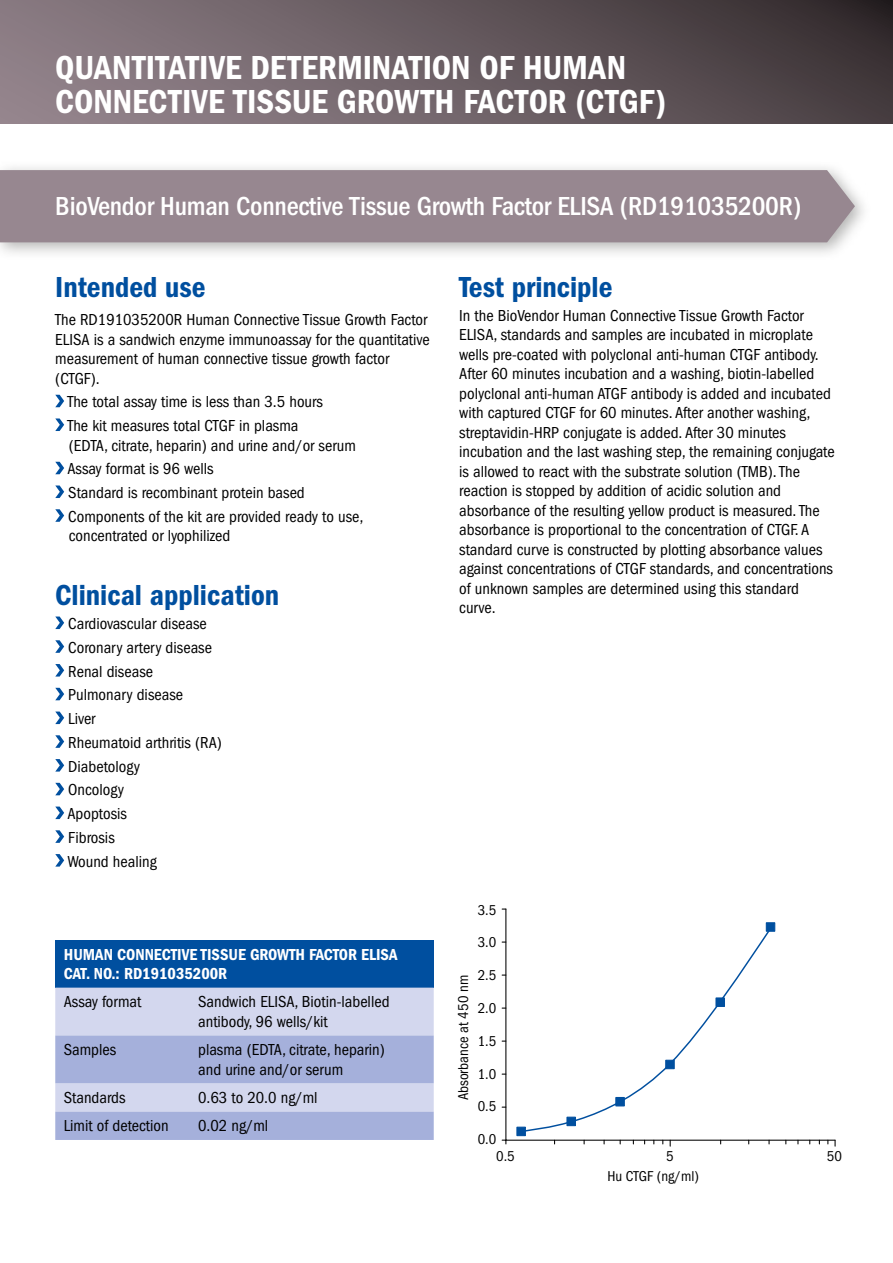
<style>
.page{position:relative;width:893px;height:1263px;background:#fff}
.page>*{position:absolute;margin:0;border:0;box-sizing:border-box;transform-origin:0 0}
.t1{font:34.5px/34.5px "ITC Franklin Gothic Std Dm Cd";color:#fff}
.t2{font:30px "ITC Franklin Gothic Std Dm Cd";color:#004f9f}
.t3{font:500 condensed 27px "ITC Franklin Gothic Std";letter-spacing:-.01em;color:#fff}
.t4{font:condensed 16.5px/19.5px "ITC Franklin Gothic Std";color:#000}
.t5{font:16.5px/19.5px "ITC Franklin Gothic Std Dm Cd";color:#fff}
.t6{font:condensed 14.7px "ITC Franklin Gothic Std";color:#000}
</style>
<div class="page">
<div style="left:0;top:0;width:893px;height:123px;background:linear-gradient(to right,#94858d,#3d3437)"></div>
<div style="left:0;top:161px;width:871px;height:99px;background:#9d9d9c;opacity:.75"></div>
<div style="left:0;top:170px;width:855px;height:72px;background:#978790"></div>
<svg style="left:55px;top:395px;width:9px;height:12px"></svg>
<svg style="left:55px;top:418px;width:9px;height:13px"></svg>
<svg style="left:55px;top:462px;width:9px;height:12px"></svg>
<svg style="left:55px;top:485px;width:9px;height:13px"></svg>
<svg style="left:55px;top:509px;width:9px;height:13px"></svg>
<svg style="left:55px;top:616px;width:9px;height:13px"></svg>
<svg style="left:55px;top:640px;width:9px;height:13px"></svg>
<svg style="left:55px;top:664px;width:9px;height:12px"></svg>
<svg style="left:55px;top:688px;width:9px;height:12px"></svg>
<svg style="left:55px;top:711px;width:9px;height:13px"></svg>
<svg style="left:55px;top:735px;width:9px;height:13px"></svg>
<svg style="left:55px;top:759px;width:9px;height:12px"></svg>
<svg style="left:55px;top:783px;width:9px;height:12px"></svg>
<svg style="left:55px;top:806px;width:9px;height:13px"></svg>
<svg style="left:55px;top:830px;width:9px;height:13px"></svg>
<svg style="left:55px;top:854px;width:9px;height:12px"></svg>
<div style="left:55px;top:940px;width:379px;height:48px;background:#004f9f"></div>
<div style="left:55px;top:988px;width:379px;height:47px;background:#d3d7ee"></div>
<svg style="left:55px;top:1035px;width:379px;height:105px;background:#b2bbe0"></svg>
<svg style="left:505px;top:908px;width:331px;height:233px"></svg>
<svg style="left:834px;top:1140px;width:2px;height:6px"></svg>
<div style="left:766px;top:923px;width:9px;height:8px;background:#004f9f"></div>
<div style="left:766px;top:922px;width:9px;height:10px;border:1px solid #004f9f"></div>
<div style="left:517px;top:1127px;width:8px;height:8px;background:#004f9f"></div>
<div style="left:516px;top:1127px;width:10px;height:9px;border:1px solid #004f9f"></div>
<svg style="left:520px;top:925px;width:253px;height:208px"></svg>
<h1 class="t1" style="left:55px;top:50px;width:612px">QUANTITATIVE DETERMINATION OF HUMAN<br>CONNECTIVE TISSUE GROWTH FACTOR (CTGF)</h1>
<h3 class="t3" style="left:55px;top:191px;width:748px">BioVendor Human Connective Tissue Growth Factor ELISA (RD191035200R)</h3>
<h2 class="t2" style="left:55px;top:270px;width:152px">Intended use</h2>
<p class="t4" style="left:55px;top:310px;width:376px">The RD191035200R Human Connective Tissue Growth Factor ELISA is a sandwich enzyme immunoassay for the quantitative measurement of human connective tissue growth factor (CTGF).</p>
<p class="t4" style="left:67px;top:390px;width:257px;line-height:23.7px">The total assay time is less than 3.5 hours<br>The kit measures total CTGF in plasma</p>
<p class="t4" style="left:67px;top:433px;width:297px;line-height:23.7px">(EDTA, citrate, heparin) and urine and/or serum Assay format is 96 wells<br>Standard is recombinant protein based Components of the kit are provided ready to use,</p>
<p class="t4" style="left:69px;top:526px;width:163px">concentrated or lyophilized</p>
<h2 class="t2" style="left:55px;top:578px;width:225px">Clinical application</h2>
<p class="t4" style="left:67px;top:612px;width:156px;line-height:23.7px">Cardiovascular disease<br>Coronary artery disease<br>Renal disease<br>Pulmonary disease<br>Liver<br>Rheumatoid arthritis (RA)<br>Diabetology<br>Oncology<br>Apoptosis<br>Fibrosis<br>Wound healing</p>
<p class="t5" style="left:64px;top:944px;width:335px">HUMAN CONNECTIVE TISSUE GROWTH FACTOR ELISA<br>CAT. NO.: RD191035200R</p>
<p class="t4" style="left:64px;top:992px;width:79px">Assay format</p>
<p class="t4" style="left:198px;top:992px;width:193px">Sandwich ELISA, Biotin-labelled antibody, 96 wells/kit</p>
<p class="t4" style="left:64px;top:1040px;width:54px">Samples</p>
<p class="t4" style="left:198px;top:1040px;width:188px">plasma (EDTA, citrate, heparin) and urine and/or serum</p>
<p class="t4" style="left:64px;top:1088px;width:63px">Standards</p>
<p class="t4" style="left:198px;top:1088px;width:121px">0.63 to 20.0 ng/ml</p>
<p class="t4" style="left:64px;top:1116px;width:106px">Limit of detection</p>
<p class="t4" style="left:198px;top:1116px;width:72px">0.02 ng/ml</p>
<h2 class="t2" style="left:459px;top:270px;width:155px">Test principle</h2>
<p class="t4" style="left:459px;top:305px;width:377px">In the BioVendor Human Connective Tissue Growth Factor ELISA, standards and samples are incubated in microplate wells pre-coated with polyclonal anti-human CTGF antibody.<br>After 60 minutes incubation and a washing, biotin-labelled polyclonal anti-human ATGF antibody is added and incubated with captured CTGF for 60 minutes. After another washing, streptavidin-HRP conjugate is added. After 30 minutes incubation and the last washing step, the remaining conjugate is allowed to react with the substrate solution (TMB). The reaction is stopped by addition of acidic solution and absorbance of the resulting yellow product is measured. The absorbance is proportional to the concentration of CTGF. A standard curve is constructed by plotting absorbance values against concentrations of CTGF standards, and concentrations of unknown samples are determined using this standard curve.</p>
<p class="t6" style="left:455px;top:1100px;width:127px;rotate:-90deg">Absorbance at 450 nm</p>
<p class="t6" style="left:478px;top:901px;width:20px">3.5</p>
<p class="t6" style="left:478px;top:934px;width:20px">3.0</p>
<p class="t6" style="left:478px;top:967px;width:20px">2.5</p>
<p class="t6" style="left:478px;top:999px;width:20px">2.0</p>
<p class="t6" style="left:478px;top:1032px;width:20px">1.5</p>
<p class="t6" style="left:478px;top:1065px;width:20px">1.0</p>
<p class="t6" style="left:478px;top:1098px;width:20px">0.5</p>
<p class="t6" style="left:478px;top:1130px;width:20px">0.0</p>
<p class="t6" style="left:496px;top:1147px;width:20px">0.5</p>
<p class="t6" style="left:666px;top:1147px;width:9px">5</p>
<p class="t6" style="left:827px;top:1147px;width:17px">50</p>
<p class="t6" style="left:607px;top:1167px;width:93px">Hu CTGF (ng/ml)</p>
</div>
